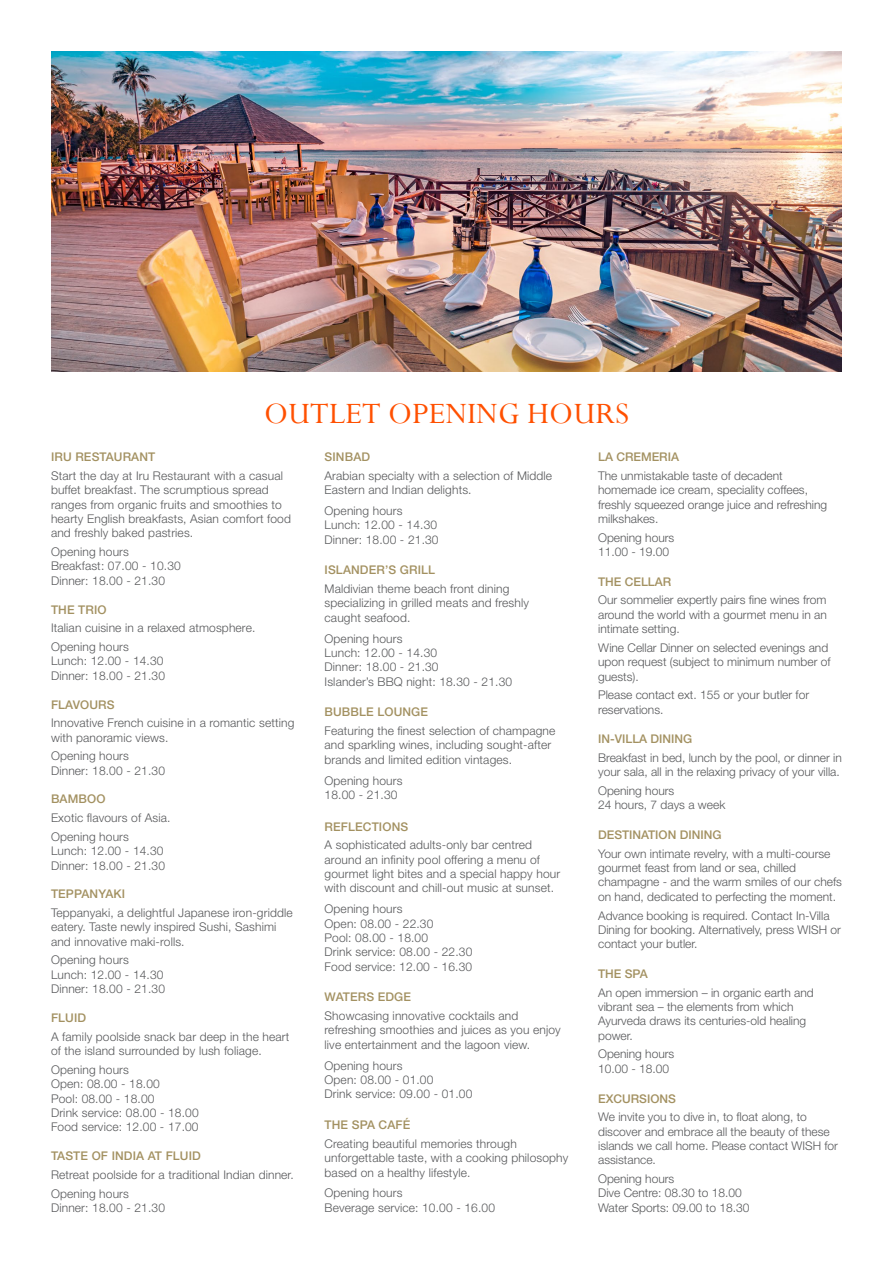
<style>
.page{position:relative;width:893px;height:1263px;background:#fff}
.page>*{position:absolute;margin:0;border:0;box-sizing:border-box;transform-origin:0 0}
.t1{font:33px "Perpetua";color:#ff5000}
.t2{font:300 12px/14.4px "Helvetica Neue LT Std";letter-spacing:.01em;color:#57585a}
.t3{font:500 12px "Helvetica Neue LT Std";letter-spacing:.01em;color:#a39161}
</style>
<div class="page">
<img style="left:51px;top:51px;width:791px;height:321px">
<h1 class="t1" style="left:264px;top:392px;width:366px">OUTLET OPENING HOURS</h1>
<p class="t3" style="left:51px;top:450px;width:106px">IRU RESTAURANT</p>
<p class="t2" style="left:51px;top:468px;width:241px">Start the day at Iru Restaurant with a casual buffet breakfast. The scrumptious spread ranges from organic fruits and smoothies to hearty English breakfasts, Asian comfort food and freshly baked pastries.</p>
<p class="t2" style="left:51px;top:544px;width:131px">Opening hours<br>Breakfast: 07.00 - 10.30<br>Dinner: 18.00 - 21.30</p>
<p class="t3" style="left:51px;top:602px;width:57px">THE TRIO</p>
<p class="t2" style="left:51px;top:618px;width:206px;line-height:18.6px">Italian cuisine in a relaxed atmosphere.<br>Opening hours</p>
<p class="t2" style="left:51px;top:654px;width:116px">Lunch: 12.00 - 14.30<br>Dinner: 18.00 - 21.30</p>
<p class="t3" style="left:51px;top:697px;width:65px">FLAVOURS</p>
<p class="t2" style="left:51px;top:715px;width:245px">Innovative French cuisine in a romantic setting with panoramic views.</p>
<p class="t2" style="left:51px;top:748px;width:116px">Opening hours<br>Dinner: 18.00 - 21.30</p>
<p class="t3" style="left:51px;top:792px;width:56px">BAMBOO</p>
<p class="t2" style="left:51px;top:808px;width:121px;line-height:18.6px">Exotic flavours of Asia.<br>Opening hours</p>
<p class="t2" style="left:51px;top:843px;width:116px">Lunch: 12.00 - 14.30<br>Dinner: 18.00 - 21.30</p>
<p class="t3" style="left:51px;top:887px;width:76px">TEPPANYAKI</p>
<p class="t2" style="left:51px;top:905px;width:243px">Teppanyaki, a delightful Japanese iron-griddle eatery. Taste newly inspired Sushi, Sashimi and innovative maki-rolls.</p>
<p class="t2" style="left:51px;top:953px;width:116px">Opening hours<br>Lunch: 12.00 - 14.30<br>Dinner: 18.00 - 21.30</p>
<p class="t3" style="left:51px;top:1011px;width:37px">FLUID</p>
<p class="t2" style="left:51px;top:1029px;width:240px">A family poolside snack bar deep in the heart of the island surrounded by lush foliage.</p>
<p class="t2" style="left:51px;top:1062px;width:149px">Opening hours<br>Open: 08.00 - 18.00<br>Pool: 08.00 - 18.00<br>Drink service: 08.00 - 18.00<br>Food service: 12.00 - 17.00</p>
<p class="t3" style="left:51px;top:1149px;width:151px">TASTE OF INDIA AT FLUID</p>
<p class="t2" style="left:51px;top:1165px;width:244px;line-height:18.6px">Retreat poolside for a traditional Indian dinner.<br>Opening hours</p>
<p class="t2" style="left:51px;top:1200px;width:116px">Dinner: 18.00 - 21.30</p>
<p class="t3" style="left:325px;top:450px;width:47px">SINBAD</p>
<p class="t2" style="left:325px;top:468px;width:229px">Arabian specialty with a selection of Middle<br>Eastern and Indian delights.</p>
<p class="t2" style="left:325px;top:503px;width:116px">Opening hours<br>Lunch: 12.00 - 14.30<br>Dinner: 18.00 - 21.30</p>
<p class="t3" style="left:325px;top:563px;width:112px">ISLANDER’S GRILL</p>
<p class="t2" style="left:325px;top:581px;width:206px">Maldivian theme beach front dining specializing in grilled meats and freshly caught seafood.</p>
<p class="t2" style="left:325px;top:631px;width:189px">Opening hours<br>Lunch: 12.00 - 14.30<br>Dinner: 18.00 - 21.30<br>Islander’s BBQ night: 18.30 - 21.30</p>
<p class="t3" style="left:325px;top:705px;width:105px">BUBBLE LOUNGE</p>
<p class="t2" style="left:325px;top:723px;width:232px">Featuring the finest selection of champagne and sparkling wines, including sought-after brands and limited edition vintages.</p>
<p class="t2" style="left:325px;top:773px;width:79px">Opening hours<br>18.00 - 21.30</p>
<p class="t3" style="left:325px;top:819px;width:85px">REFLECTIONS</p>
<p class="t2" style="left:325px;top:837px;width:237px">A sophisticated adults-only bar centred around an infinity pool offering a menu of gourmet light bites and a special happy hour with discount and chill-out music at sunset.</p>
<p class="t2" style="left:325px;top:901px;width:149px">Opening hours<br>Open: 08.00 - 22.30<br>Pool: 08.00 - 18.00<br>Drink service: 08.00 - 22.30<br>Food service: 12.00 - 16.30</p>
<p class="t3" style="left:325px;top:990px;width:88px">WATERS EDGE</p>
<p class="t2" style="left:325px;top:1008px;width:238px">Showcasing innovative cocktails and refreshing smoothies and juices as you enjoy live entertainment and the lagoon view.</p>
<p class="t2" style="left:325px;top:1058px;width:149px">Opening hours<br>Open: 08.00 - 01.00<br>Drink service: 09.00 - 01.00</p>
<p class="t3" style="left:325px;top:1118px;width:87px">THE SPA CAFÉ</p>
<p class="t2" style="left:325px;top:1136px;width:245px">Creating beautiful memories through unforgettable taste, with a cooking philosophy based on a healthy lifestyle.</p>
<p class="t2" style="left:325px;top:1186px;width:172px">Opening hours<br>Beverage service: 10.00 - 16.00</p>
<p class="t3" style="left:598px;top:450px;width:82px">LA CREMERIA</p>
<p class="t2" style="left:598px;top:468px;width:230px">The unmistakable taste of decadent homemade ice cream, speciality coffees, freshly squeezed orange juice and refreshing milkshakes.</p>
<p class="t2" style="left:598px;top:530px;width:78px">Opening hours<br>11.00 - 19.00</p>
<p class="t3" style="left:598px;top:574px;width:75px">THE CELLAR</p>
<p class="t2" style="left:598px;top:592px;width:230px;text-align:justify">Our sommelier expertly pairs fine wines from around the world with a gourmet menu in an intimate setting.</p>
<p class="t2" style="left:598px;top:640px;width:234px">Wine Cellar Dinner on selected evenings and upon request (subject to minimum number of guests).</p>
<p class="t2" style="left:598px;top:687px;width:212px">Please contact ext. 155 or your butler for reservations.</p>
<p class="t3" style="left:598px;top:732px;width:96px">IN-VILLA DINING</p>
<p class="t2" style="left:598px;top:750px;width:245px">Breakfast in bed, lunch by the pool, or dinner in your sala, all in the relaxing privacy of your villa.</p>
<p class="t2" style="left:598px;top:783px;width:129px">Opening hours<br>24 hours, 7 days a week</p>
<p class="t3" style="left:598px;top:827px;width:125px">DESTINATION DINING</p>
<p class="t2" style="left:598px;top:846px;width:245px">Your own intimate revelry, with a multi-course gourmet feast from land or sea, chilled champagne - and the warm smiles of our chefs on hand, dedicated to perfecting the moment.</p>
<p class="t2" style="left:598px;top:908px;width:244px">Advance booking is required. Contact In-Villa<br>Dining for booking. Alternatively, press WISH or contact your butler.</p>
<p class="t3" style="left:598px;top:966px;width:51px">THE SPA</p>
<p class="t2" style="left:598px;top:985px;width:217px">An open immersion – in organic earth and vibrant sea – the elements from which<br>Ayurveda draws its centuries-old healing power.</p>
<p class="t2" style="left:598px;top:1047px;width:78px">Opening hours<br>10.00 - 18.00</p>
<p class="t3" style="left:598px;top:1091px;width:79px">EXCURSIONS</p>
<p class="t2" style="left:598px;top:1109px;width:241px">We invite you to dive in, to float along, to discover and embrace all the beauty of these islands we call home. Please contact WISH for assistance.</p>
<p class="t2" style="left:598px;top:1171px;width:153px">Opening hours<br>Dive Centre: 08.30 to 18.00<br>Water Sports: 09.00 to 18.30</p>
</div>
